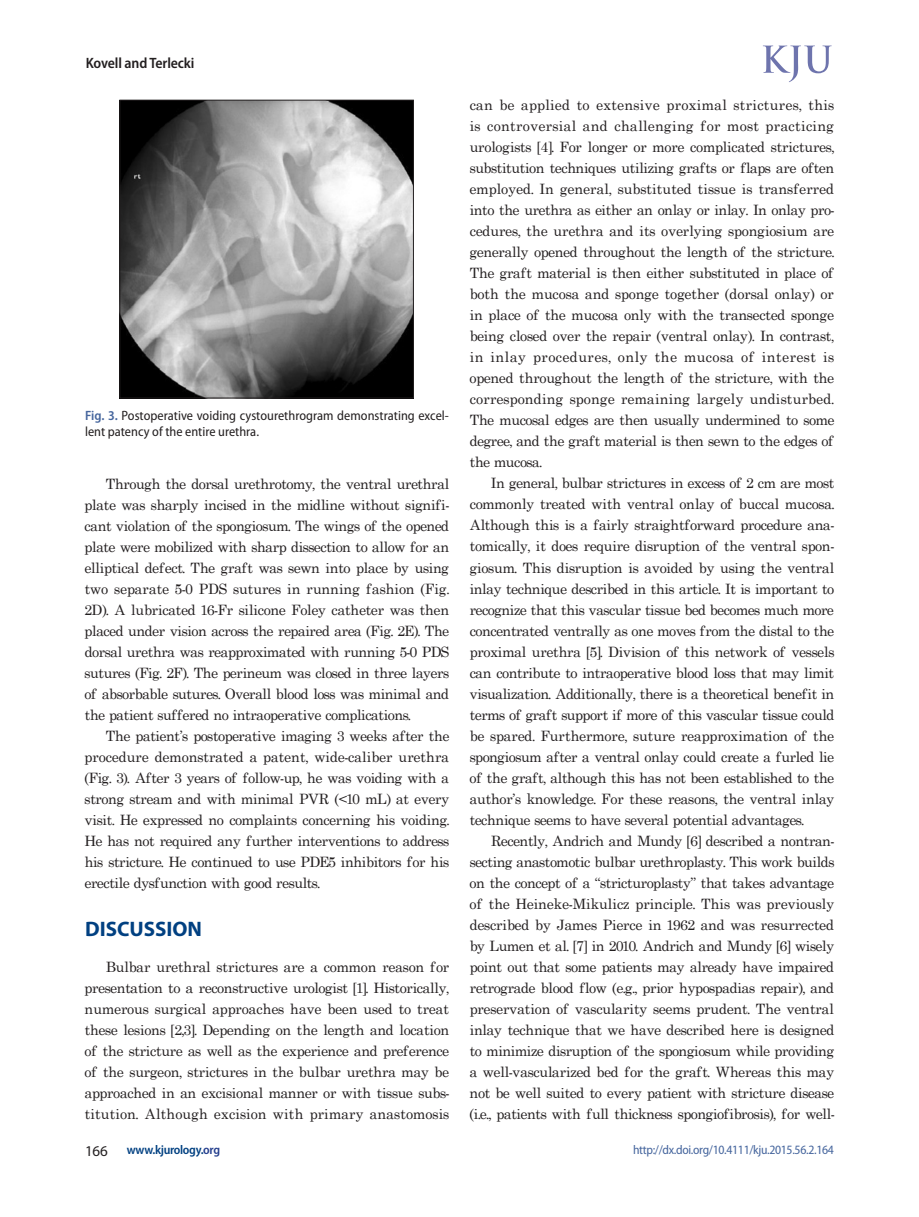
<style>
.page{position:relative;width:919px;height:1217px;background:#fff}
.page>*{position:absolute;margin:0;border:0;box-sizing:border-box;transform-origin:0 0}
.대제목{font:700 21px "Myriad Pro";color:#014081}
.t1{font:600 semi-condensed 15px "Myriad Pro";letter-spacing:-.01em;color:#231f20}
.t2{font:15px "Myriad Pro";color:#231f20}
.본문{font:14.25px/21px "Century Schoolbook";letter-spacing:-.025em;color:#231f20}
.표{font:semi-condensed 13.5px/16.5px "Myriad Pro";color:#231f20}
.t3{font:semi-condensed 12.75px "Myriad Pro";letter-spacing:-.025em;color:#45659d}
.t4{font:600 semi-condensed 12.75px "Myriad Pro";letter-spacing:-.025em;color:#014081}
.s1{font-weight:600;color:#45659d}
.s2{color:#253f8e}
</style>
<div class="page">
<svg style="left:763px;top:46px;width:68px;height:36px"></svg>
<img style="left:122px;top:102px;width:289px;height:294px">
<div style="left:120px;top:100px;width:293px;height:298px;border:1px solid #231f20"></div>
<p class="t1" style="left:86px;top:53px;width:110px">Kovell and Terlecki</p>
<p class="표" style="left:85px;top:407px;width:365px"><span class="s1">Fig. 3.</span> Postoperative voiding cystourethrogram demonstrating excel&shy;lent patency of the entire urethra.</p>
<p class="본문" style="left:84px;top:472px;width:367px;text-indent:22px">Through the dorsal urethrotomy, the ventral urethral plate was sharply incised in the midline without signifi&shy;cant violation of the spongiosum. The wings of the opened plate were mobilized with sharp dissection to allow for an elliptical defect. The graft was sewn into place by using two separate 5-0 PDS sutures in running fashion (Fig.<br>2D). A lubricated 16-Fr silicone Foley catheter was then placed under vision across the repaired area (Fig. 2E). The dorsal urethra was reapproximated with running 5-0 PDS sutures (Fig. 2F). The perineum was closed in three layers of absorbable sutures. Overall blood loss was minimal and the patient suffered no intraoperative complications.</p>
<p class="본문" style="left:84px;top:724px;width:367px;text-align:justify;text-indent:22px">The patient’s postoperative imaging 3 weeks after the procedure demonstrated a patent, wide-caliber urethra (Fig. 3). After 3 years of follow-up, he was voiding with a strong stream and with minimal PVR (&lt;10 mL) at every visit. He expressed no complaints concerning his voiding.<br>He has not required any further interventions to address his stricture. He continued to use PDE5 inhibitors for his erectile dysfunction with good results.</p>
<p class="대제목" style="left:85px;top:914px;width:118px">DISCUSSION</p>
<p class="본문" style="left:84px;top:955px;width:367px;text-indent:21px">Bulbar urethral strictures are a common reason for presentation to a reconstructive urologist [1]. Historically, numerous surgical approaches have been used to treat these lesions [2,3]. Depending on the length and location of the stricture as well as the experience and preference of the surgeon, strictures in the bulbar urethra may be approached in an excisional manner or with tissue subs&shy;titution. Although excision with primary anastomosis</p>
<p class="t2" style="left:85px;top:1141px;width:24px">166</p>
<p class="t4" style="left:127px;top:1141px;width:95px">www.kjurology.<span class="s2">org</span></p>
<p class="본문" style="left:469px;top:93px;width:367px">can be applied to extensive proximal strictures, this is controversial and challenging for most practicing urologists [4]. For longer or more complicated strictures, substitution techniques utilizing grafts or flaps are often employed. In general, substituted tissue is transferred into the urethra as either an onlay or inlay. In onlay pro&shy;cedures, the urethra and its overlying spongiosium are generally opened throughout the length of the stricture.<br>The graft material is then either substituted in place of both the mucosa and sponge together (dorsal onlay) or in place of the mucosa only with the transected sponge being closed over the repair (ventral onlay). In contrast, in inlay procedures, only the mucosa of interest is opened throughout the length of the stricture, with the corresponding sponge remaining largely undisturbed.<br>The mucosal edges are then usually undermined to some degree, and the graft material is then sewn to the edges of the mucosa.</p>
<p class="본문" style="left:469px;top:471px;width:367px;text-indent:22px">In general, bulbar strictures in excess of 2 cm are most commonly treated with ventral onlay of buccal mucosa.<br>Although this is a fairly straightforward procedure ana&shy;tomically, it does require disruption of the ventral spon&shy;giosum. This disruption is avoided by using the ventral inlay technique described in this article. It is important to recognize that this vascular tissue bed becomes much more concentrated ventrally as one moves from the distal to the proximal urethra [5]. Division of this network of vessels can contribute to intraoperative blood loss that may limit visualization. Additionally, there is a theoretical benefit in terms of graft support if more of this vascular tissue could be spared. Furthermore, suture reapproximation of the spongiosum after a ventral onlay could create a furled lie of the graft, although this has not been established to the author’s knowledge. For these reasons, the ventral inlay technique seems to have several potential advantages.</p>
<p class="본문" style="left:469px;top:828px;width:367px;text-indent:22px">Recently, Andrich and Mundy [6] described a nontran&shy;secting anastomotic bulbar urethroplasty. This work builds on the concept of a “stricturoplasty” that takes advantage of the Heineke-Mikulicz principle. This was previously described by James Pierce in 1962 and was resurrected by Lumen et al. [7] in 2010. Andrich and Mundy [6] wisely point out that some patients may already have impaired retrograde blood flow (e.g., prior hypospadias repair), and preservation of vascularity seems prudent. The ventral inlay technique that we have described here is designed to minimize disruption of the spongiosum while providing a well-vascularized bed for the graft. Whereas this may not be well suited to every patient with stricture disease (i.e., patients with full thickness spongiofibrosis), for well-</p>
<p class="t3" style="left:633px;top:1141px;width:202px">http://dx.doi.org/10.4111/kju.2015.56.2.164</p>
</div>
